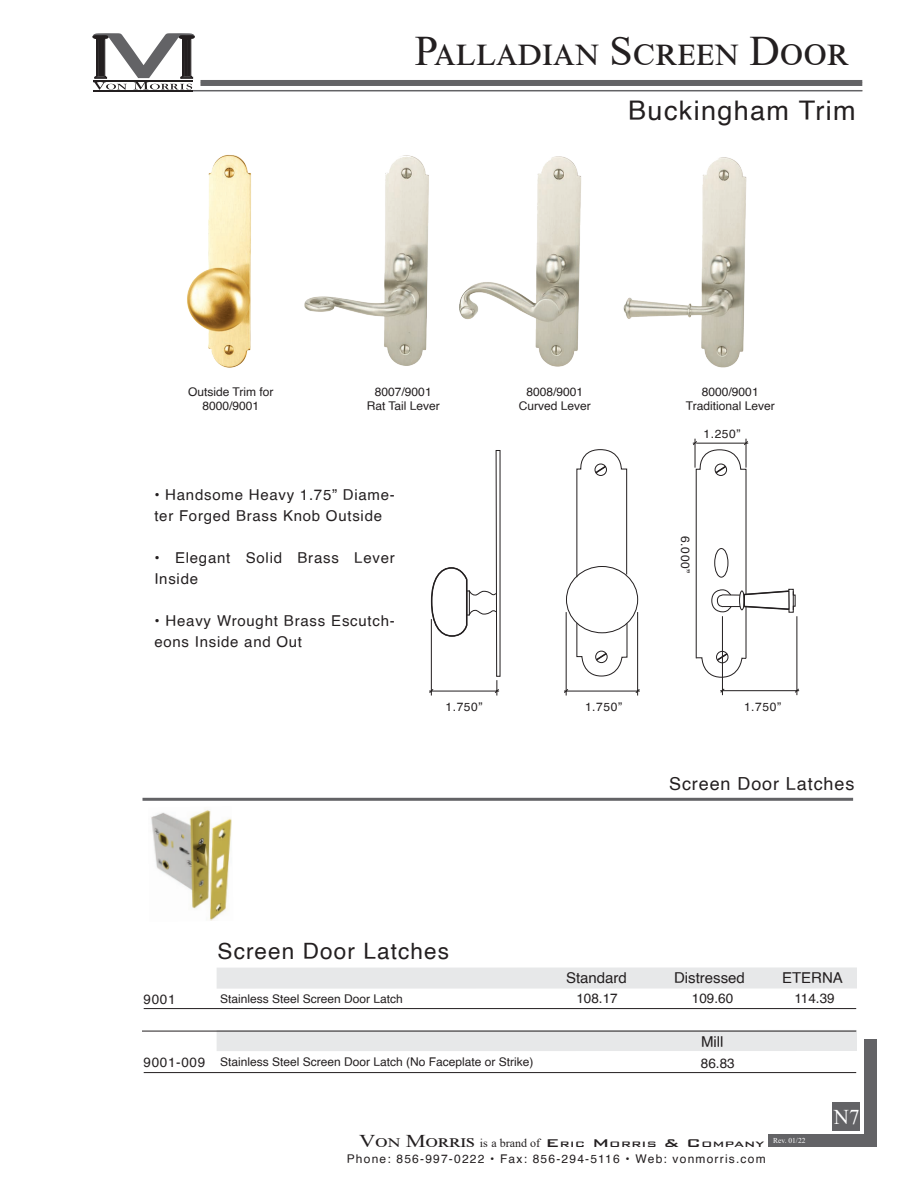
<style>
.page{position:relative;width:918px;height:1188px;background:#fff}
.page>*{position:absolute;margin:0;border:0;box-sizing:border-box;transform-origin:0 0}
.t1{font:42px "Times New Roman";color:#231f20}
.t2{font:27px "Helvetica";letter-spacing:.05em;color:#231f20}
.t3{font:22.5px "Helvetica";letter-spacing:.05em;color:#231f20}
.t4{font:21px "Times New Roman";color:#fff}
.t5{font:18px "Helvetica";letter-spacing:.05em;color:#231f20}
.t6{font:15px/21px "Helvetica";letter-spacing:.05em;color:#231f20}
.t7{font:15px "Helvetica";color:#231f20}
.t8{font:13.5px "Helvetica";color:#231f20}
.t9{font:12px/14.4px "Helvetica";color:#231f20;text-align:center}
.t10{font:12px "Helvetica";letter-spacing:.1em;color:#231f20}
.t11{font:500 10.5px "Bank Gothic BT";letter-spacing:-.01em;color:#231f20;scale:1.25 1}
.t12{font:7.5px "Times New Roman";color:#fff}
.s1{font-family:"Times New Roman";font-weight:400;font-size:18px}
.s2{font-family:"Times New Roman";font-weight:400;font-size:12px}
.s3{font-size:15px}
</style>
<div class="page">
<hr style="left:193px;top:90px;width:669px;height:1px;background:#636366">
<div style="left:200px;top:80px;width:662px;height:6px;background:#636366"></div>
<div style="left:864px;top:1039px;width:12px;height:108px;background:#636366"></div>
<div style="left:768px;top:1134px;width:108px;height:13px;background:#636366"></div>
<hr style="left:93px;top:90px;width:100px;height:1px;background:#231f20">
<svg style="left:93px;top:33px;width:101px;height:57px"></svg>
<img style="left:459px;top:156px;width:122px;height:211px">
<img style="left:304px;top:155px;width:125px;height:211px">
<img style="left:623px;top:157px;width:124px;height:211px">
<img style="left:187px;top:154px;width:64px;height:214px">
<svg style="left:576px;top:449px;width:51px;height:129px"></svg>
<svg style="left:576px;top:623px;width:51px;height:53px"></svg>
<svg style="left:429px;top:450px;width:71px;height:246px"></svg>
<svg style="left:635px;top:689px;width:5px;height:7px"></svg>
<svg style="left:564px;top:689px;width:4px;height:7px"></svg>
<div style="left:722px;top:616px;width:75px;height:75px;border:1px solid #231f20"></div>
<svg style="left:795px;top:689px;width:4px;height:6px"></svg>
<svg style="left:720px;top:689px;width:5px;height:6px"></svg>
<svg style="left:693px;top:439px;width:103px;height:239px"></svg>
<div style="left:217px;top:1031px;width:639px;height:19px;background:#e7e8e9"></div>
<div style="left:217px;top:1030px;width:640px;height:21px;border:2px solid #e7e8e9"></div>
<div style="left:217px;top:968px;width:639px;height:20px;background:#e7e8e9"></div>
<div style="left:217px;top:967px;width:640px;height:22px;border:2px solid #e7e8e9"></div>
<hr style="left:144px;top:1008px;width:712px;height:1px;background:#231f20">
<hr style="left:142px;top:1031px;width:714px;height:1px;background:#231f20">
<hr style="left:144px;top:1072px;width:712px;height:1px;background:#231f20">
<hr style="left:142px;top:798px;width:711px;height:3px;background:#636366">
<img style="left:151px;top:810px;width:81px;height:111px">
<div style="left:832px;top:1102px;width:28px;height:28px;background:#636366"></div>
<h1 class="t1" style="left:415px;top:22px;width:435px">PALLADIAN SCREEN DOOR</h1>
<h2 class="t2" style="left:628px;top:90px;width:229px">Buckingham Trim</h2>
<p class="t9" style="left:188px;top:385px;width:87px">Outside Trim for<br>8000/9001</p>
<p class="t9" style="left:367px;top:385px;width:75px">8007/9001<br>Rat Tail Lever</p>
<p class="t9" style="left:686px;top:385px;width:90px">8000/9001<br>Traditional Lever</p>
<p class="t9" style="left:519px;top:385px;width:74px">8008/9001<br>Curved Lever</p>
<p class="t9" style="left:704px;top:426px;width:39px">1.250”</p>
<p class="t6" style="left:154px;top:485px;width:242px">• Handsome Heavy 1.75” Diame&shy;ter Forged Brass Knob Outside</p>
<p class="t6" style="left:154px;top:548px;width:242px">• Elegant Solid Brass Lever<br>Inside</p>
<p class="t6" style="left:154px;top:611px;width:242px">• Heavy Wrought Brass Escutch&shy;eons Inside and Out</p>
<p class="t9" style="left:692px;top:536px;width:39px;rotate:90deg">6.000”</p>
<p class="t9" style="left:446px;top:699px;width:39px">1.750”</p>
<p class="t9" style="left:585px;top:700px;width:39px">1.750”</p>
<p class="t9" style="left:744px;top:700px;width:39px">1.750”</p>
<h3 class="t5" style="left:669px;top:770px;width:187px">Screen Door Latches</h3>
<p class="t8" style="left:144px;top:989px;width:34px">9001</p>
<h3 class="t3" style="left:218px;top:934px;width:233px">Screen Door Latches</h3>
<p class="t9" style="left:220px;top:992px;width:184px">Stainless Steel Screen Door Latch</p>
<p class="t8" style="left:144px;top:1052px;width:63px">9001-009</p>
<p class="t9" style="left:220px;top:1055px;width:315px">Stainless Steel Screen Door Latch (No Faceplate or Strike)</p>
<p class="t7" style="left:566px;top:966px;width:62px">Standard</p>
<p class="t7" style="left:674px;top:966px;width:72px">Distressed</p>
<p class="t6" style="left:782px;top:968px;width:62px">ETERNA</p>
<p class="t8" style="left:576px;top:988px;width:43px">108.17</p>
<p class="t8" style="left:692px;top:988px;width:43px">109.60</p>
<p class="t8" style="left:794px;top:988px;width:42px">114.39</p>
<p class="t6" style="left:701px;top:1032px;width:24px">Mill</p>
<p class="t8" style="left:701px;top:1053px;width:35px">86.83</p>
<p class="t11" style="left:359px;top:1139px;width:326px"><span class="s1">VON MORRIS</span> <span class="s2">is a brand of</span> <span class="s3">E</span>RIC <span class="s3">M</span>ORRIS <span class="s3">&amp; C</span>OMPANY</p>
<p class="t10" style="left:347px;top:1150px;width:420px">Phone: 856-997-0222 • Fax: 856-294-5116 • Web: vonmorris.com</p>
<p class="t12" style="left:773px;top:1135px;width:34px">Rev. 01/22</p>
<h3 class="t4" style="left:834px;top:1102px;width:27px">N7</h3>
</div>
